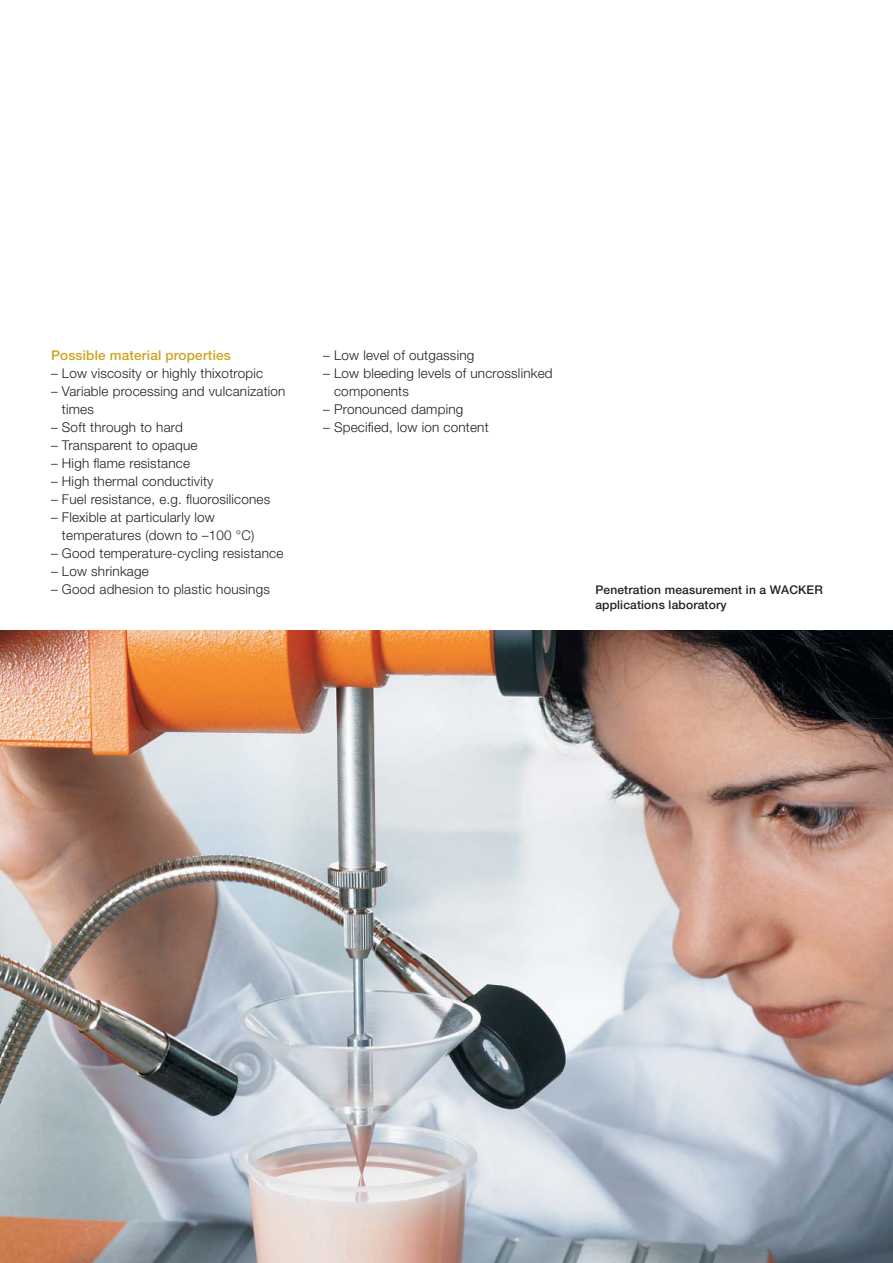
<style>
.page{position:relative;width:893px;height:1263px;background:#fff}
.page>*{position:absolute;margin:0;border:0;box-sizing:border-box;transform-origin:0 0}
.t1{font:300 13.5px/18px "Helvetica Neue";letter-spacing:.015em;color:#231f20}
.t2{font:500 13.5px "Helvetica Neue";letter-spacing:.015em;color:#cda41f}
.t3{font:500 12px/15px "Helvetica Neue";letter-spacing:.015em;color:#231f20}
</style>
<div class="page">
<img style="left:0;top:630px;width:892px;height:633px">
<p class="t2" style="left:51px;top:351px;width:181px">Possible material properties</p>
<p class="t1" style="left:51px;top:366px;width:213px">– Low viscosity or highly thixotropic</p>
<p class="t1" style="left:62px;top:384px;width:225px;text-indent:-11px">– Variable processing and vulcanization times</p>
<p class="t1" style="left:51px;top:420px;width:133px">– Soft through to hard</p>
<p class="t1" style="left:51px;top:438px;width:148px">– Transparent to opaque</p>
<p class="t1" style="left:51px;top:456px;width:140px">– High flame resistance</p>
<p class="t1" style="left:51px;top:474px;width:164px">– High thermal conductivity</p>
<p class="t1" style="left:51px;top:492px;width:221px">– Fuel resistance, e.g. fluorosilicones</p>
<p class="t1" style="left:62px;top:510px;width:194px;text-indent:-11px">– Flexible at particularly low temperatures (down to –100 °C)</p>
<p class="t1" style="left:51px;top:546px;width:234px">– Good temperature-cycling resistance</p>
<p class="t1" style="left:51px;top:564px;width:99px">– Low shrinkage</p>
<p class="t1" style="left:51px;top:582px;width:220px">– Good adhesion to plastic housings</p>
<p class="t1" style="left:323px;top:348px;width:153px">– Low level of outgassing</p>
<p class="t1" style="left:334px;top:366px;width:220px;text-indent:-11px">– Low bleeding levels of uncrosslinked components</p>
<p class="t1" style="left:323px;top:402px;width:142px">– Pronounced damping</p>
<p class="t1" style="left:323px;top:420px;width:167px">– Specified, low ion content</p>
<p class="t3" style="left:595px;top:584px;width:229px">Penetration measurement in a WACKER applications laboratory</p>
</div>
